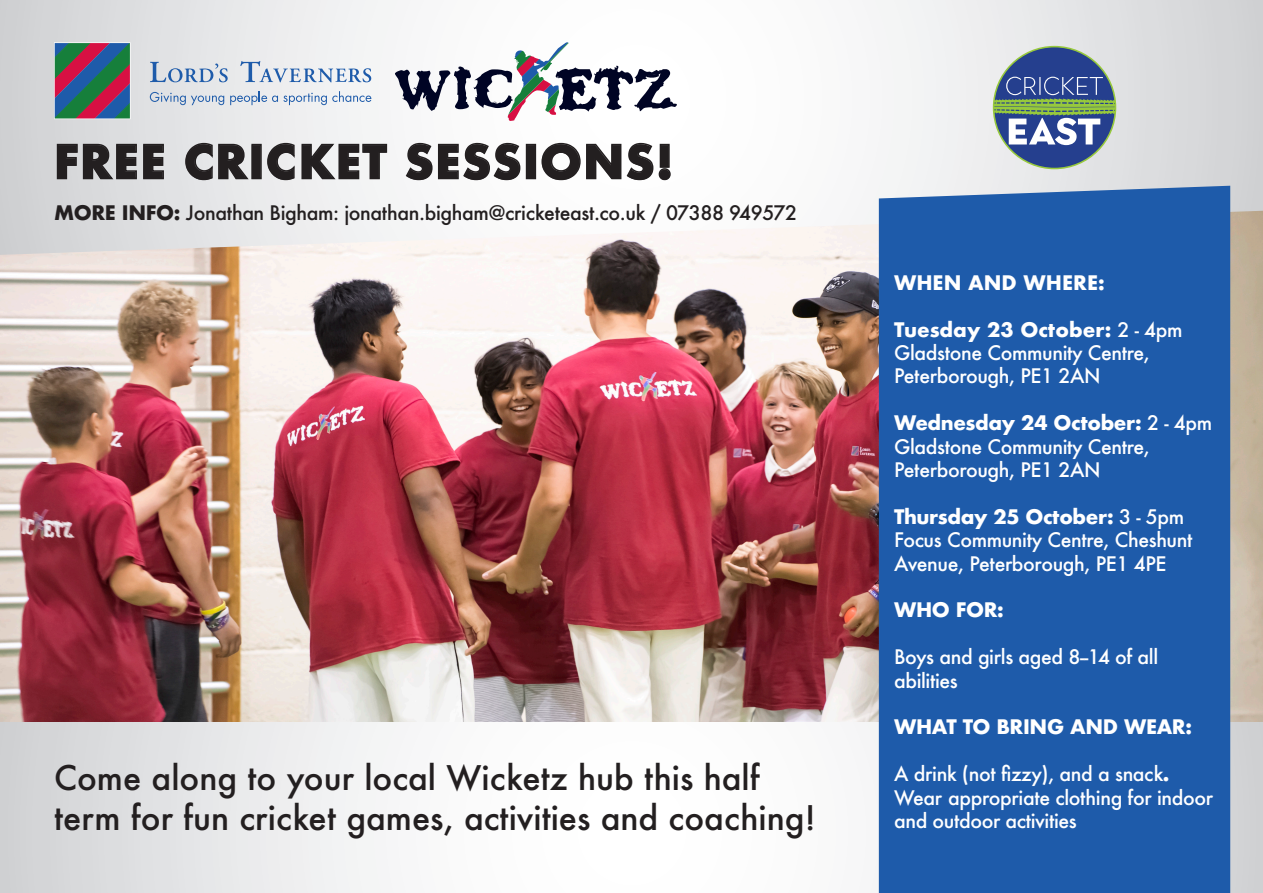
<style>
.page{position:relative;width:1263px;height:893px;background:#fff}
.page>*{position:absolute;margin:0;border:0;box-sizing:border-box;transform-origin:0 0}
.t1{font:700 45px "Futura";letter-spacing:.03em;color:#231f20}
.t2{font:500 33px/39.6px "Futura";color:#231f20}
.t3{font:500 19.5px/23.4px "Futura";letter-spacing:-.02em;color:#fff}
.t4{font:700 19.5px "Futura";letter-spacing:-.02em;color:#fff}
.t5{font:500 19.5px "Futura";letter-spacing:-.02em;color:#231f20}
.t6{font:700 19.5px "Futura";color:#fff}
.s1{font-weight:700}
.s2{font-weight:500}
</style>
<div class="page">
<img style="left:0;top:255px;width:1263px;height:468px">
<svg style="left:0;top:723px;width:1263px;height:170px"></svg>
<svg style="left:0;top:0;width:1263px;height:255px"></svg>
<svg style="left:150px;top:92px;width:74px;height:13px"></svg>
<svg style="left:230px;top:91px;width:141px;height:14px"></svg>
<svg style="left:150px;top:62px;width:78px;height:20px;background:#b4c3d7"></svg>
<svg style="left:240px;top:61px;width:131px;height:21px"></svg>
<svg style="left:54px;top:42px;width:77px;height:77px;background:#5b5868"></svg>
<svg style="left:56px;top:143px;width:109px;height:37px;background:#b1b1b3"></svg>
<svg style="left:184px;top:142px;width:66px;height:39px;background:#c2c2c3"></svg>
<div style="left:251px;top:144px;width:11px;height:35px;border:2px solid #231f20"></div>
<svg style="left:266px;top:142px;width:122px;height:39px"></svg>
<svg style="left:405px;top:142px;width:116px;height:39px"></svg>
<div style="left:526px;top:144px;width:10px;height:35px;border:2px solid #231f20"></div>
<svg style="left:541px;top:142px;width:131px;height:39px"></svg>
<svg style="left:395px;top:42px;width:282px;height:79px"></svg>
<div style="left:993px;top:47px;width:122px;height:122px;background:#253f8e;border-radius:50%"></div>
<svg style="left:993px;top:77px;width:123px;height:68px"></svg>
<div style="left:879px;top:186px;width:351px;height:707px;background:#1e5baa"></div>
<p class="t1" style="left:54px;top:129px;width:621px">FREE CRICKET SESSIONS!</p>
<p class="t5" style="left:54px;top:200px;width:745px"><span class="s1">MORE INFO:</span> Jonathan Bigham: jonathan.bigham@cricketeast.co.uk / 07388 949572</p>
<p class="t2" style="left:54px;top:757px;width:763px">Come along to your local Wicketz hub this half term for fun cricket games, activities and coaching!</p>
<p class="t6" style="left:894px;top:268px;width:212px">WHEN AND WHERE:</p>
<p class="t6" style="left:894px;top:315px;width:290px">Tuesday 23 October: <span class="s2">2 - 4pm</span></p>
<p class="t3" style="left:894px;top:341px;width:257px">Gladstone Community Centre,<br>Peterborough, PE1 2AN</p>
<p class="t4" style="left:894px;top:409px;width:320px">Wednesday 24 October: <span class="s2">2 - 4pm</span></p>
<p class="t3" style="left:894px;top:434px;width:257px">Gladstone Community Centre,<br>Peterborough, PE1 2AN</p>
<p class="t4" style="left:894px;top:502px;width:292px">Thursday 25 October: <span class="s2">3 - 5pm</span></p>
<p class="t3" style="left:894px;top:528px;width:300px">Focus Community Centre, Cheshunt<br>Avenue, Peterborough, PE1 4PE</p>
<p class="t4" style="left:894px;top:596px;width:111px">WHO FOR:</p>
<p class="t3" style="left:894px;top:645px;width:266px">Boys and girls aged 8--14 of all abilities</p>
<p class="t4" style="left:894px;top:713px;width:299px">WHAT TO BRING AND WEAR:</p>
<p class="t3" style="left:894px;top:762px;width:321px">A drink (not fizzy), and a snack<span class="s1">.<br></span>Wear appropriate clothing for indoor and outdoor activities</p>
</div>
